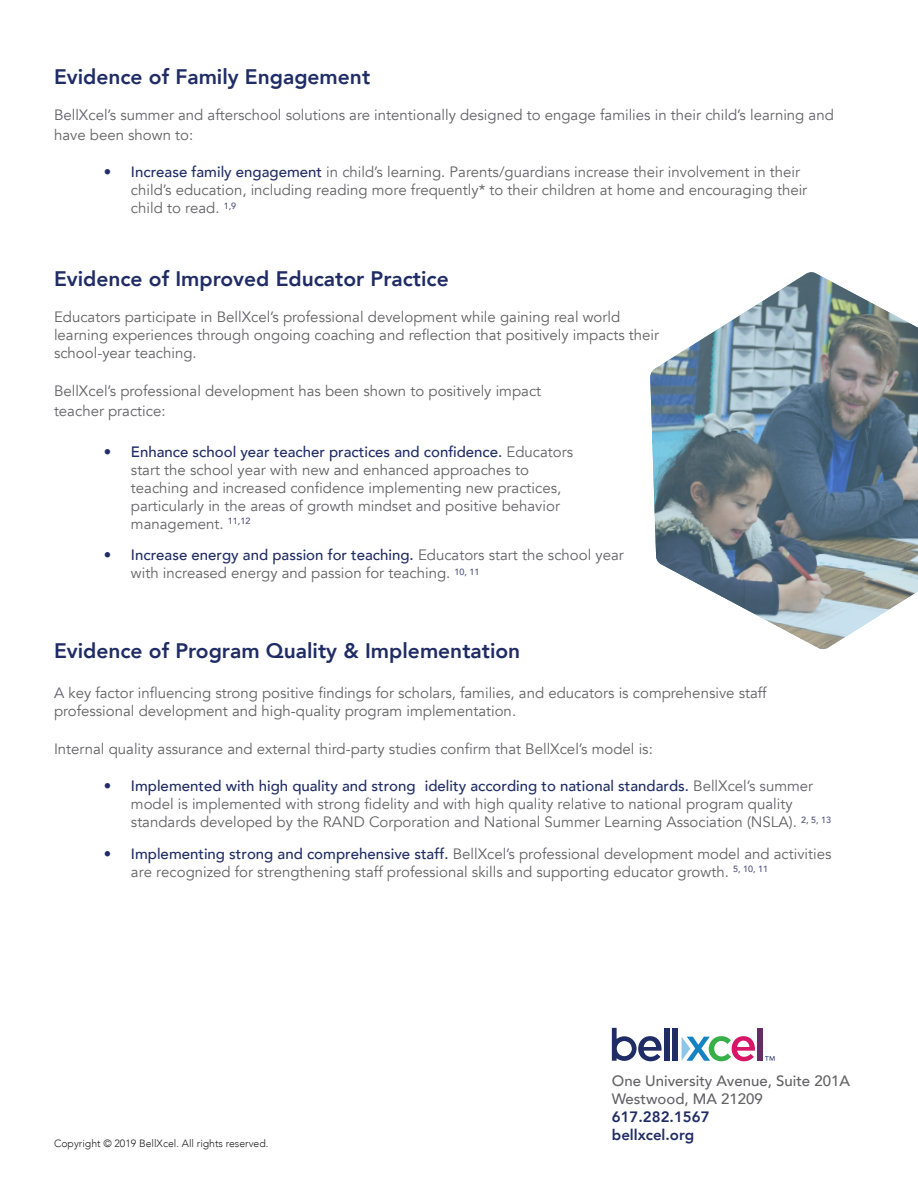
<style>
.page{position:relative;width:918px;height:1188px;background:#fff}
.page>*{position:absolute;margin:0;border:0;box-sizing:border-box;transform-origin:0 0}
.t1{font:800 21px "Avenir";color:#202c65}
.t2{font:15px/18px "Avenir";color:#636366}
.t3{font:500 15px "Avenir";color:#636366}
.t4{font:800 15px "Avenir";color:#202c65}
.t5{font:300 10.5px "Avenir";color:#231f20}
.s1{font-weight:500;color:#202c65}
</style>
<div class="page">
<svg style="left:650px;top:272px;width:268px;height:378px"></svg>
<div style="left:757px;top:1028px;width:6px;height:33px;background:#662d64"></div>
<svg style="left:682px;top:1036px;width:73px;height:25px"></svg>
<svg style="left:765px;top:1056px;width:10px;height:5px"></svg>
<svg style="left:612px;top:1028px;width:50px;height:33px"></svg>
<div style="left:664px;top:1028px;width:5px;height:33px;background:#202c65"></div>
<div style="left:672px;top:1028px;width:5px;height:33px;background:#202c65"></div>
<p class="t1" style="left:54px;top:60px;width:318px">Evidence of Family Engagement</p>
<p class="t2" style="left:54px;top:105px;width:781px;line-height:19.8px">BellXcel’s summer and afterschool solutions are intentionally designed to engage families in their child’s learning and have been shown to:</p>
<p class="t2" style="left:131px;top:164px;width:678px;text-indent:-27px"><span class="s1">• Increase family engagement</span> in child’s learning. Parents/guardians increase their involvement in their child’s education, including reading more frequently* to their children at home and encouraging their child to read. <sup>1,9</sup></p>
<p class="t1" style="left:54px;top:262px;width:396px">Evidence of Improved Educator Practice</p>
<p class="t2" style="left:54px;top:308px;width:607px">Educators participate in BellXcel’s professional development while gaining real world learning experiences through ongoing coaching and reflection that positively impacts their school-year teaching.</p>
<p class="t2" style="left:54px;top:381px;width:489px;line-height:19.8px">BellXcel’s professional development has been shown to positively impact teacher practice:</p>
<p class="t2" style="left:131px;top:443px;width:444px;text-indent:-27px"><span class="s1">• Enhance school year teacher practices and confidence.</span> Educators start the school year with new and enhanced approaches to teaching and increased confidence implementing new practices, particularly in the areas of growth mindset and positive behavior management. <sup>11,12</sup></p>
<p class="t2" style="left:131px;top:546px;width:494px;text-indent:-27px"><span class="s1">• Increase energy and passion for teaching.</span> Educators start the school year with increased energy and passion for teaching. <sup>10,</sup> <sup>11</sup></p>
<p class="t1" style="left:54px;top:635px;width:468px">Evidence of Program Quality &amp; Implementation</p>
<p class="t2" style="left:54px;top:684px;width:714px">A key factor influencing strong positive findings for scholars, families, and educators is comprehensive staff professional development and high-quality program implementation.</p>
<p class="t2" style="left:54px;top:740px;width:600px">Internal quality assurance and external third-party studies confirm that BellXcel’s model is:</p>
<p class="t2" style="left:131px;top:778px;width:702px;text-indent:-27px"><span class="s1">• Implemented with high quality and strong idelity according to national standards.</span> BellXcel’s summer model is implemented with strong fidelity and with high quality relative to national program quality standards developed by the RAND Corporation and National Summer Learning Association (NSLA). <sup>2,</sup> <sup>5,</sup> <sup>13</sup></p>
<p class="t2" style="left:131px;top:845px;width:702px;text-indent:-27px"><span class="s1">• Implementing strong and comprehensive staff.</span> BellXcel’s professional development model and activities are recognized for strengthening staff professional skills and supporting educator growth. <sup>5,</sup> <sup>10,</sup> <sup>11</sup></p>
<p class="t5" style="left:54px;top:1137px;width:216px">Copyright © 2019 BellXcel. All rights reserved.</p>
<p class="t3" style="left:612px;top:1068px;width:240px">One University Avenue, Suite 201A</p>
<p class="t3" style="left:612px;top:1086px;width:153px">Westwood, MA 21209</p>
<p class="t4" style="left:612px;top:1105px;width:99px">617.282.1567</p>
<p class="t4" style="left:612px;top:1123px;width:84px">bellxcel.org</p>
</div>
